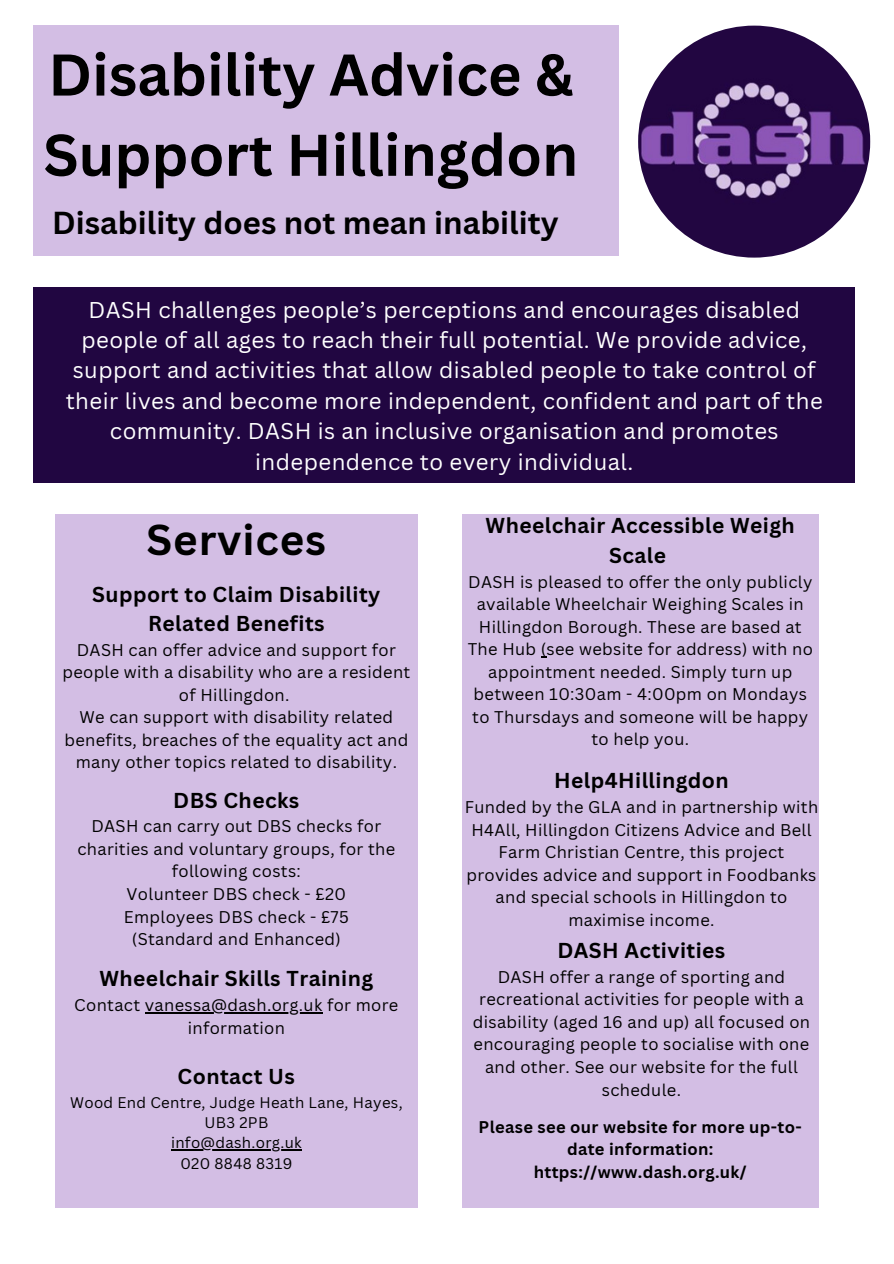
<style>
.page{position:relative;width:894px;height:1264px;background:#fff}
.page>*{position:absolute;margin:0;border:0;box-sizing:border-box;transform-origin:0 0}
.t1{font:700 57.45px/80.2px "Canva Sans";color:#000}
.t2{font:700 42px "Canva Sans";letter-spacing:.02em;color:#000}
.t3{font:700 30.9px "Canva Sans";color:#000}
.t4{font:22.2px/30.3px "Canva Sans";letter-spacing:.02em;color:#fff;text-align:center}
.t5{font:700 21px/29.2px "Canva Sans";letter-spacing:.02em;color:#000;text-align:center}
.t6{font:16.5px/22.5px "Canva Sans";letter-spacing:.02em;color:#000;text-align:center}
.t7{font:700 16.5px/22.5px "Canva Sans";letter-spacing:.02em;color:#000;text-align:center}
.t8{font:15px/20.2px "Canva Sans";letter-spacing:.02em;color:#000;text-align:center}
</style>
<div class="page">
<img style="left:638px;top:26px;width:231px;height:231px;border-radius:50%">
<div style="left:34px;top:287px;width:820px;height:195px;background:#210641"></div>
<div style="left:34px;top:26px;width:584px;height:230px;background:#d3bee4"></div>
<div style="left:55px;top:514px;width:362px;height:693px;background:#d3bee4"></div>
<div style="left:462px;top:514px;width:356px;height:693px;background:#d3bee4"></div>
<hr style="left:145px;top:1012px;width:177px;height:1px;background:#000">
<hr style="left:171px;top:1149px;width:131px;height:1px;background:#000">
<h3 class="t1" style="left:43px;top:33px;width:536px">Disability Advice &amp;<br>Support Hillingdon</h3>
<p class="t3" style="left:52px;top:201px;width:508px">Disability does not mean inability</p>
<h2 class="t4" style="left:66px;top:294px;width:758px">DASH challenges people’s perceptions and encourages disabled people of all ages to reach their full potential. We provide advice, support and activities that allow disabled people to take control of their lives and become more independent, confident and part of the community. DASH is an inclusive organisation and promotes independence to every individual.</h2>
<h4 class="t2" style="left:147px;top:510px;width:181px">Services</h4>
<p class="t5" style="left:92px;top:579px;width:289px">Support to Claim Disability<br>Related Benefits</p>
<p class="t6" style="left:62px;top:638px;width:349px">DASH can offer advice and support for people with a disability who are a resident of Hillingdon.</p>
<p class="t6" style="left:64px;top:705px;width:345px">We can support with disability related benefits, breaches of the equality act and many other topics related to disability.</p>
<p class="t5" style="left:173px;top:785px;width:127px">DBS Checks</p>
<h4 class="t6" style="left:77px;top:814px;width:319px">DASH can carry out DBS checks for charities and voluntary groups, for the following costs:</h4>
<p class="t6" style="left:127px;top:882px;width:221px">Volunteer DBS check - £20</p>
<p class="t6" style="left:124px;top:904px;width:226px">Employees DBS check - £75</p>
<p class="t6" style="left:132px;top:927px;width:210px">(Standard and Enhanced)</p>
<p class="t5" style="left:99px;top:963px;width:275px">Wheelchair Skills Training</p>
<p class="t6" style="left:74px;top:993px;width:325px">Contact vanessa@dash.org.uk for more</p>
<p class="t6" style="left:188px;top:1015px;width:99px">information</p>
<p class="t5" style="left:178px;top:1061px;width:119px">Contact Us</p>
<p class="t8" style="left:70px;top:1091px;width:334px">Wood End Centre, Judge Heath Lane, Hayes,<br>UB3 2PB</p>
<p class="t8" style="left:171px;top:1132px;width:132px">info@dash.org.uk</p>
<p class="t8" style="left:180px;top:1152px;width:113px">020 8848 8319</p>
<p class="t5" style="left:485px;top:510px;width:310px">Wheelchair Accessible Weigh<br>Scale</p>
<p class="t6" style="left:467px;top:570px;width:346px">DASH is pleased to offer the only publicly available Wheelchair Weighing Scales in Hillingdon Borough. These are based at The Hub (see website for address) with no appointment needed. Simply turn up between 10:30am - 4:00pm on Mondays to Thursdays and someone will be happy to help you.</p>
<p class="t5" style="left:554px;top:765px;width:176px">Help4Hillingdon</p>
<p class="t6" style="left:464px;top:795px;width:355px">Funded by the GLA and in partnership with H4All, Hillingdon Citizens Advice and Bell Farm Christian Centre, this project provides advice and support in Foodbanks and special schools in Hillingdon to maximise income.</p>
<p class="t5" style="left:557px;top:935px;width:169px">DASH Activities</p>
<h5 class="t6" style="left:472px;top:965px;width:339px">DASH offer a range of sporting and recreational activities for people with a disability (aged 16 and up) all focused on encouraging people to socialise with one and other. See our website for the full schedule.</h5>
<p class="t7" style="left:478px;top:1115px;width:324px">Please see our website for more up-to&shy;date information: https://www.dash.org.uk/</p>
</div>
